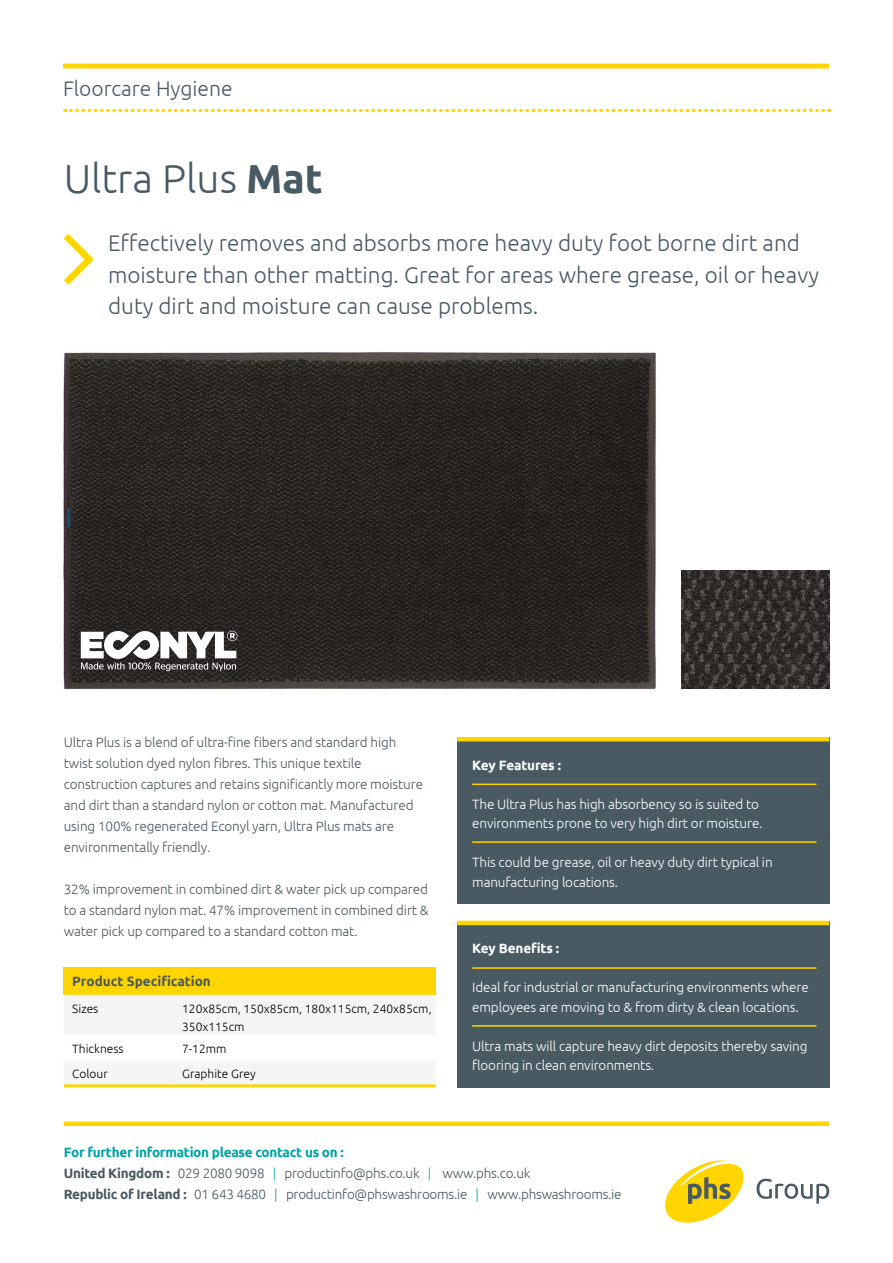
<style>
.page{position:relative;width:893px;height:1263px;background:#fff}
.page>*{position:absolute;margin:0;border:0;box-sizing:border-box;transform-origin:0 0}
.t1{font:300 40.5px "Ubuntu";color:#4a5a62}
.t2{font:300 22.5px/31.5px "Ubuntu";color:#4a5a62}
.t3{font:300 21px "Ubuntu";color:#4a5a62}
.t4{font:300 13.5px/21px "Ubuntu";letter-spacing:-.01em;color:#4a5a62}
.t5{font:300 13.5px/19.5px "Ubuntu";letter-spacing:-.01em;color:#fff}
.t6{font:700 13.5px "Ubuntu";letter-spacing:-.01em;color:#fff}
.t7{font:700 13.5px "Ubuntu";color:#4a5a62}
.t8{font:300 12px/18px "Ubuntu";color:#000}
.s1{font-weight:700}
.s2{font-weight:700;color:#00a2a3}
.s3{color:#00a2a3}
</style>
<div class="page">
<svg style="left:757px;top:1179px;width:72px;height:25px"></svg>
<svg style="left:665px;top:1160px;width:78px;height:63px"></svg>
<div style="left:64px;top:1121px;width:765px;height:5px;background:#ffd500"></div>
<hr style="left:64px;top:64px;width:765px;height:4px;background:#ffd500">
<svg style="left:65px;top:109px;width:765px;height:3px"></svg>
<div style="left:457px;top:737px;width:372px;height:167px;background:#4a5a62"></div>
<hr style="left:457px;top:737px;width:372px;height:4px;background:#ffd500">
<hr style="left:472px;top:783px;width:344px;height:2px;background:#ffd500">
<hr style="left:472px;top:841px;width:344px;height:2px;background:#ffd500">
<div style="left:457px;top:921px;width:372px;height:166px;background:#4a5a62"></div>
<hr style="left:457px;top:921px;width:372px;height:4px;background:#ffd500">
<hr style="left:472px;top:967px;width:344px;height:2px;background:#ffd500">
<hr style="left:472px;top:1025px;width:344px;height:2px;background:#ffd500">
<svg style="left:64px;top:234px;width:30px;height:51px"></svg>
<div style="left:64px;top:967px;width:372px;height:28px;background:#ffd500"></div>
<hr style="left:64px;top:1084px;width:110px;height:3px;background:#ffd500">
<hr style="left:174px;top:1084px;width:262px;height:3px;background:#ffd500">
<img style="left:60px;top:352px;width:596px;height:340px">
<img style="left:681px;top:571px;width:149px;height:117px">
<svg style="left:81px;top:631px;width:156px;height:40px"></svg>
<h3 class="t3" style="left:63px;top:76px;width:171px">Floorcare Hygiene</h3>
<h1 class="t1" style="left:64px;top:154px;width:261px">Ultra Plus <span class="s1">Mat</span></h1>
<h2 class="t2" style="left:108px;top:227px;width:713px">Effectively removes and absorbs more heavy duty foot borne dirt and moisture than other matting. Great for areas where grease, oil or heavy duty dirt and moisture can cause problems.</h2>
<p class="t4" style="left:64px;top:732px;width:361px">Ultra Plus is a blend of ultra-fine fibers and standard high twist solution dyed nylon fibres. This unique textile construction captures and retains significantly more moisture and dirt than a standard nylon or cotton mat. Manufactured using 100% regenerated Econyl yarn, Ultra Plus mats are environmentally friendly.</p>
<p class="t4" style="left:64px;top:879px;width:366px;text-align:justify">32% improvement in combined dirt &amp; water pick up compared to a standard nylon mat. 47% improvement in combined dirt &amp; water pick up compared to a standard cotton mat.</p>
<p class="t7" style="left:72px;top:973px;width:140px">Product Specification</p>
<p class="t8" style="left:72px;top:999px;width:28px">Sizes</p>
<p class="t8" style="left:182px;top:999px;width:251px">120x85cm, 150x85cm, 180x115cm, 240x85cm,<br>350x115cm</p>
<p class="t8" style="left:72px;top:1039px;width:53px">Thickness</p>
<p class="t8" style="left:182px;top:1039px;width:46px">7-12mm</p>
<p class="t8" style="left:72px;top:1065px;width:37px">Colour</p>
<p class="t8" style="left:182px;top:1065px;width:75px">Graphite Grey</p>
<p class="t6" style="left:472px;top:757px;width:90px">Key Features :</p>
<p class="t5" style="left:472px;top:794px;width:292px">The Ultra Plus has high absorbency so is suited to environments prone to very high dirt or moisture.</p>
<p class="t5" style="left:472px;top:852px;width:302px">This could be grease, oil or heavy duty dirt typical in manufacturing locations.</p>
<p class="t6" style="left:472px;top:940px;width:89px">Key Benefits :</p>
<p class="t5" style="left:472px;top:977px;width:338px">Ideal for industrial or manufacturing environments where employees are moving to &amp; from dirty &amp; clean locations.</p>
<p class="t5" style="left:472px;top:1036px;width:337px">Ultra mats will capture heavy dirt deposits thereby saving flooring in clean environments.</p>
<p class="t4" style="left:64px;top:1141px;width:559px"><span class="s2">For further information please contact us on :<br></span><span class="s1">United Kingdom :</span> 029 2080 9098 <span class="s3">|</span> productinfo@phs.co.uk <span class="s3">|</span> www.phs.co.uk<br><span class="s1">Republic of Ireland :</span> 01 643 4680 <span class="s3">|</span> productinfo@phswashrooms.ie <span class="s3">|</span> www.phswashrooms.ie</p>
</div>
